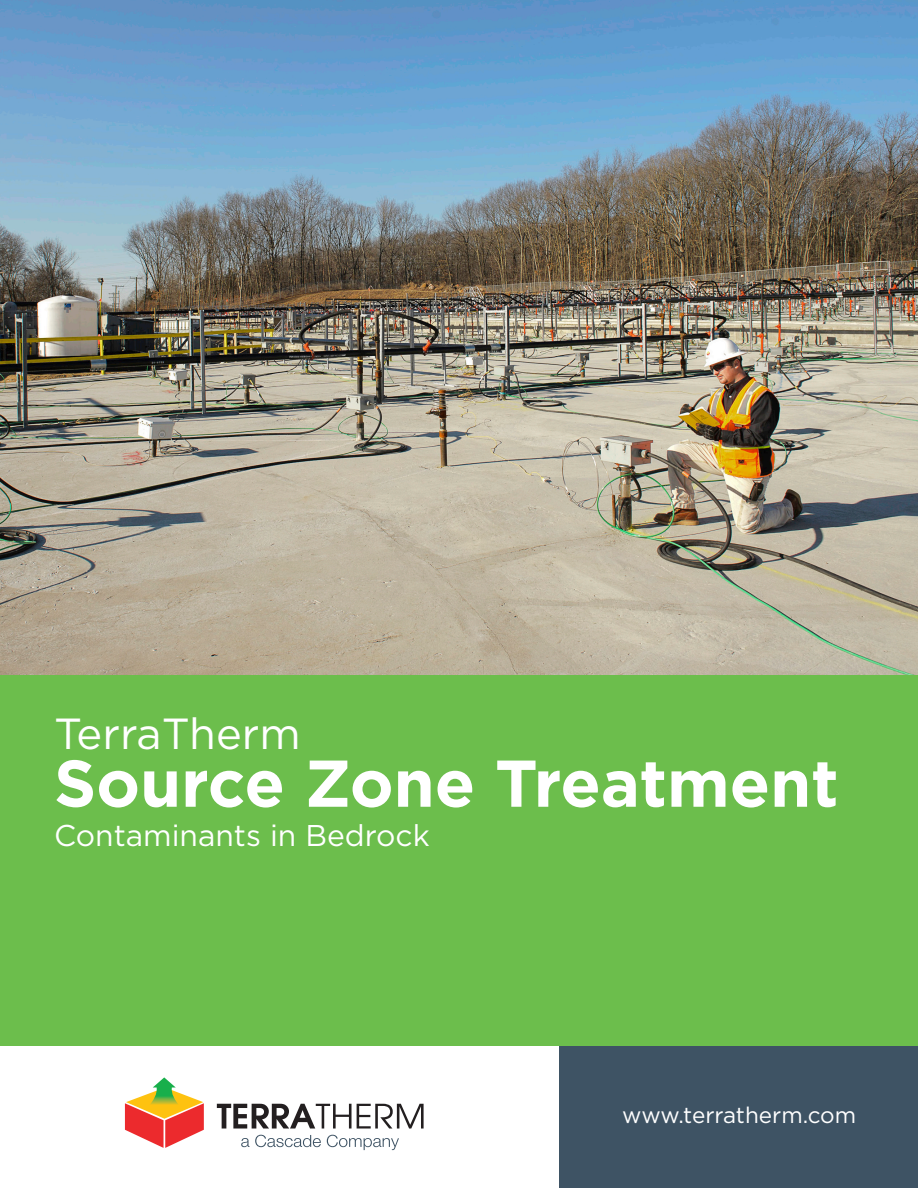
<style>
.page{position:relative;width:918px;height:1188px;background:#fff}
.page>*{position:absolute;margin:0;border:0;box-sizing:border-box;transform-origin:0 0}
.t1{font:700 66px "Gotham";color:#fff}
.t2{font:43.5px "Gotham";color:#fff}
.t3{font:30px "Gotham";color:#fff}
.t4{font:22.5px "Gotham";color:#fff}
</style>
<div class="page">
<img style="left:0;top:0;width:918px;height:675px">
<div style="left:0;top:675px;width:918px;height:370px;background:#6cbe4c"></div>
<div style="left:560px;top:1046px;width:358px;height:142px;background:#3e5364"></div>
<svg style="left:125px;top:1077px;width:79px;height:71px"></svg>
<svg style="left:241px;top:1135px;width:80px;height:12px"></svg>
<svg style="left:327px;top:1135px;width:72px;height:15px"></svg>
<svg style="left:217px;top:1104px;width:207px;height:25px"></svg>
<p class="t2" style="left:54px;top:706px;width:248px">TerraTherm</p>
<p class="t1" style="left:54px;top:740px;width:786px">Source Zone Treatment</p>
<p class="t3" style="left:54px;top:816px;width:377px">Contaminants in Bedrock</p>
<p class="t4" style="left:622px;top:1101px;width:235px">www.terratherm.com</p>
</div>
